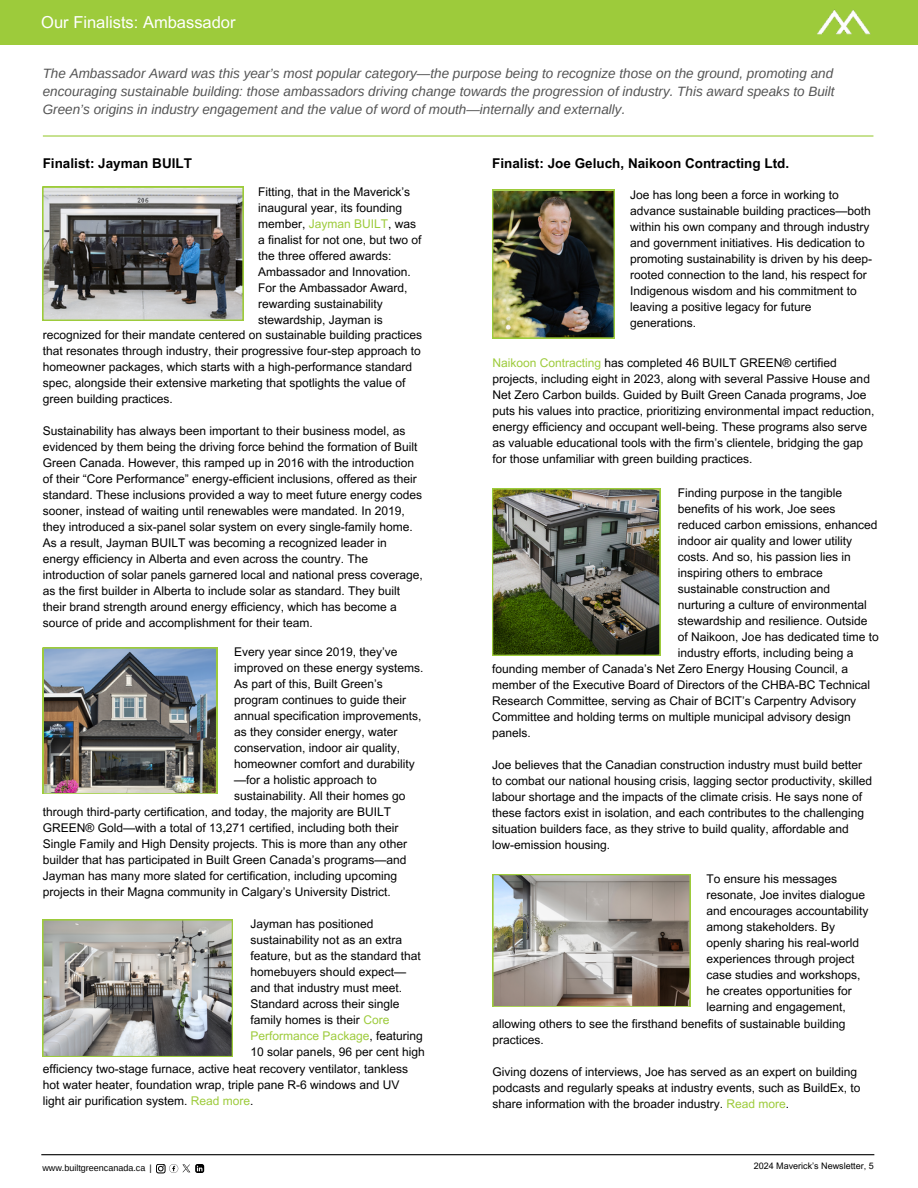
<style>
.page{position:relative;width:918px;height:1188px;background:#fff}
.page>*{position:absolute;margin:0;border:0;box-sizing:border-box;transform-origin:0 0}
.t1{font:16.5px "Arial MT Pro";color:#fff}
.t2{font:italic 13.5px/18px "Arimo";color:#545454;text-align:justify}
.t3{font:700 13.5px "Arial MT Pro";color:#000}
.t4{font:12px/16px "Arial MT Pro";color:#000}
.t5{font:9px "Arial MT Pro";color:#000}
.t6{font:9px "Arimo";color:#000}
.s1{color:#9dcb3b}
</style>
<div class="page">
<div style="left:0;top:0;width:918px;height:45px;background:#9dcb3b"></div>
<img style="left:817px;top:9px;width:54px;height:26px">
<hr style="left:41px;top:1154px;width:833px;height:1px;background:#000">
<svg style="left:156px;top:1164px;width:48px;height:9px"></svg>
<img style="left:492px;top:190px;width:123px;height:148px">
<svg style="left:42px;top:187px;width:201px;height:134px;background:#797a77"></svg>
<hr style="left:43px;top:135px;width:830px;height:2px;background:#9dcb3b">
<img style="left:43px;top:648px;width:174px;height:146px">
<svg style="left:42px;top:919px;width:191px;height:138px;background:#9b9c96"></svg>
<img style="left:492px;top:488px;width:168px;height:168px">
<svg style="left:492px;top:874px;width:198px;height:133px;background:#9c978a"></svg>
<h2 class="t1" style="left:41px;top:16px;width:196px">Our Finalists: Ambassador</h2>
<h4 class="t2" style="left:43px;top:65px;width:793px">The Ambassador Award was this year’s most popular category—the purpose being to recognize those on the ground, promoting and encouraging sustainable building: those ambassadors driving change towards the progression of industry. This award speaks to Built Green’s origins in industry engagement and the value of word of mouth—internally and externally.</h4>
<h4 class="t3" style="left:43px;top:158px;width:151px">Finalist: Jayman BUILT</h4>
<h4 class="t4" style="left:258px;top:185px;width:165px">Fitting, that in the Maverick’s inaugural year, its founding member, <span class="s1">Jayman BUILT</span>, was a finalist for not one, but two of the three offered awards:<br>Ambassador and Innovation.<br>For the Ambassador Award, rewarding sustainability stewardship, Jayman is</h4>
<p class="t4" style="left:43px;top:328px;width:381px">recognized for their mandate centered on sustainable building practices that resonates through industry, their progressive four-step approach to homeowner packages, which starts with a high-performance standard spec, alongside their extensive marketing that spotlights the value of green building practices.</p>
<h4 class="t4" style="left:43px;top:424px;width:382px">Sustainability has always been important to their business model, as evidenced by them being the driving force behind the formation of Built Green Canada. However, this ramped up in 2016 with the introduction of their “Core Performance” energy-efficient inclusions, offered as their standard. These inclusions provided a way to meet future energy codes sooner, instead of waiting until renewables were mandated. In 2019, they introduced a six-panel solar system on every single-family home.<br>As a result, Jayman BUILT was becoming a recognized leader in energy efficiency in Alberta and even across the country. The introduction of solar panels garnered local and national press coverage, as the first builder in Alberta to include solar as standard. They built their brand strength around energy efficiency, which has become a source of pride and accomplishment for their team.</h4>
<h4 class="t4" style="left:234px;top:646px;width:191px">Every year since 2019, they’ve improved on these energy systems.<br>As part of this, Built Green’s program continues to guide their annual specification improvements, as they consider energy, water conservation, indoor air quality, homeowner comfort and durability —for a holistic approach to sustainability. All their homes go</h4>
<h4 class="t4" style="left:43px;top:805px;width:366px">through third-party certification, and today, the majority are BUILT GREEN® Gold—with a total of 13,271 certified, including both their Single Family and High Density projects. This is more than any other builder that has participated in Built Green Canada’s programs—and Jayman has many more slated for certification, including upcoming projects in their Magna community in Calgary’s University District.</h4>
<h4 class="t4" style="left:251px;top:918px;width:176px">Jayman has positioned sustainability not as an extra feature, but as the standard that homebuyers should expect— and that industry must meet.<br>Standard across their single family homes is their <span class="s1">Core<br>Performance Package</span>, featuring<br>10 solar panels, 96 per cent high</h4>
<h4 class="t4" style="left:43px;top:1062px;width:367px">efficiency two-stage furnace, active heat recovery ventilator, tankless hot water heater, foundation wrap, triple pane R-6 windows and UV light air purification system. <span class="s1">Read more</span>.</h4>
<h4 class="t3" style="left:492px;top:158px;width:299px">Finalist: Joe Geluch, Naikoon Contracting Ltd.</h4>
<p class="t4" style="left:630px;top:188px;width:244px">Joe has long been a force in working to advance sustainable building practices—both within his own company and through industry and government initiatives. His dedication to promoting sustainability is driven by his deep&shy;rooted connection to the land, his respect for Indigenous wisdom and his commitment to leaving a positive legacy for future generations.</p>
<h4 class="t4" style="left:492px;top:357px;width:384px"><span class="s1">Naikoon Contracting</span> has completed 46 BUILT GREEN® certified projects, including eight in 2023, along with several Passive House and Net Zero Carbon builds. Guided by Built Green Canada programs, Joe puts his values into practice, prioritizing environmental impact reduction, energy efficiency and occupant well-being. These programs also serve as valuable educational tools with the firm’s clientele, bridging the gap for those unfamiliar with green building practices.</h4>
<p class="t4" style="left:678px;top:486px;width:202px">Finding purpose in the tangible benefits of his work, Joe sees reduced carbon emissions, enhanced indoor air quality and lower utility costs. And so, his passion lies in inspiring others to embrace sustainable construction and nurturing a culture of environmental stewardship and resilience. Outside of Naikoon, Joe has dedicated time to industry efforts, including being a</p>
<h4 class="t4" style="left:492px;top:662px;width:380px">founding member of Canada’s Net Zero Energy Housing Council, a member of the Executive Board of Directors of the CHBA-BC Technical Research Committee, serving as Chair of BCIT’s Carpentry Advisory Committee and holding terms on multiple municipal advisory design panels.</h4>
<h4 class="t4" style="left:492px;top:758px;width:382px">Joe believes that the Canadian construction industry must build better to combat our national housing crisis, lagging sector productivity, skilled labour shortage and the impacts of the climate crisis. He says none of these factors exist in isolation, and each contributes to the challenging situation builders face, as they strive to build quality, affordable and low-emission housing.</h4>
<p class="t4" style="left:707px;top:872px;width:164px">To ensure his messages resonate, Joe invites dialogue and encourages accountability among stakeholders. By openly sharing his real-world experiences through project case studies and workshops, he creates opportunities for learning and engagement,</p>
<p class="t4" style="left:492px;top:1017px;width:354px">allowing others to see the firsthand benefits of sustainable building practices.</p>
<p class="t4" style="left:492px;top:1065px;width:370px">Giving dozens of interviews, Joe has served as an expert on building podcasts and regularly speaks at industry events, such as BuildEx, to share information with the broader industry. <span class="s1">Read more</span>.</p>
<h3 class="t6" style="left:42px;top:1163px;width:111px">www.builtgreencanada.ca |</h3>
<h2 class="t5" style="left:754px;top:1163px;width:122px">2024 Maverick’s Newsletter, 5</h2>
</div>
